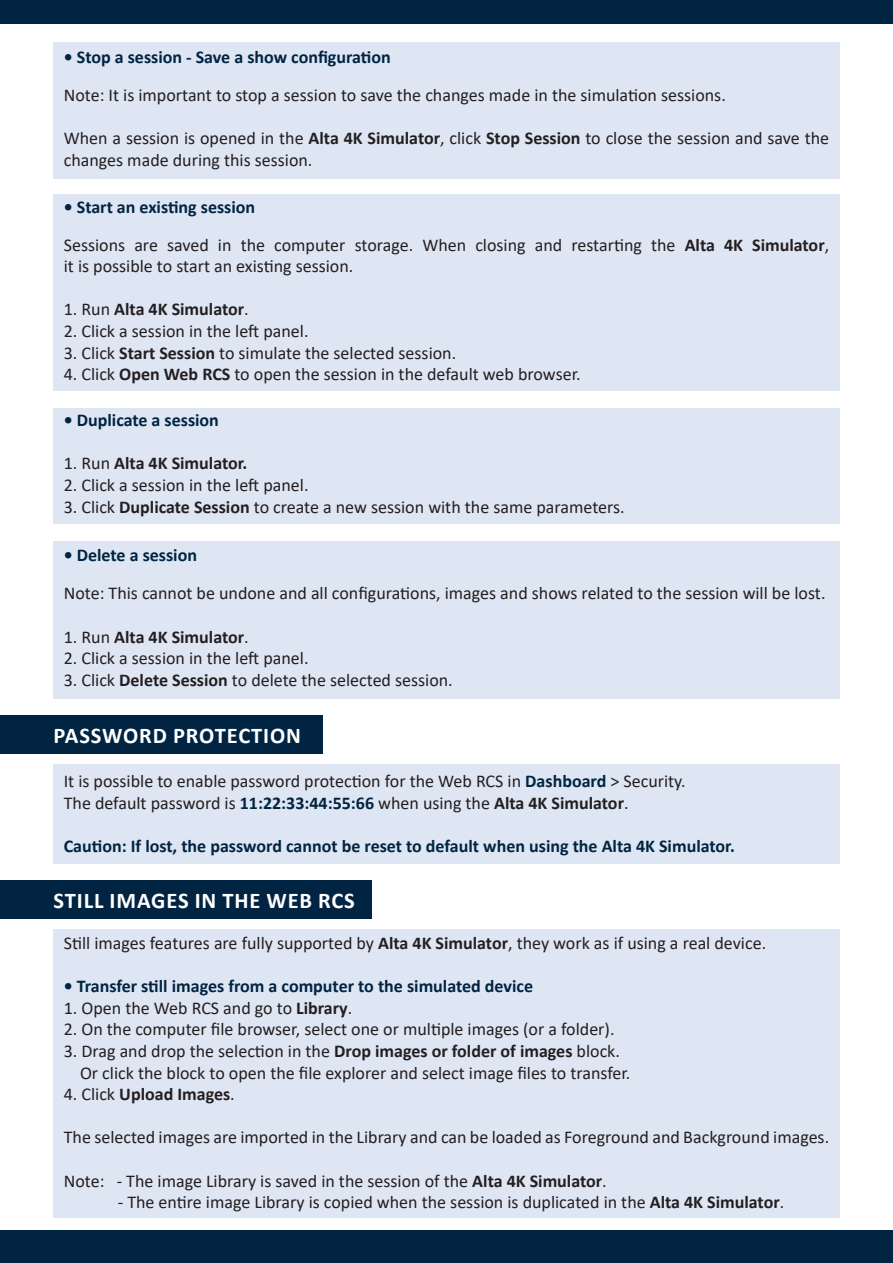
<style>
.page{position:relative;width:893px;height:1263px;background:#fff}
.page>*{position:absolute;margin:0;border:0;box-sizing:border-box;transform-origin:0 0}
.t1{font:700 22.5px "Calibri";letter-spacing:.04em;color:#fff}
.calibri-noir-12{font:18px/21.6px "Calibri";color:#231f20}
.calibri-noir-12-2{font:700 18px "Calibri";color:#002442}
.calibri-noir-12-3{font:700 18px "Calibri";color:#231f20}
.s1{font-weight:700}
.s2{font-weight:400}
.s3{font-weight:700;color:#002442}
</style>
<div class="page">
<div style="left:0;top:0;width:893px;height:24px;background:#002442"></div>
<div style="left:0;top:1231px;width:893px;height:32px;background:#002442"></div>
<div style="left:54px;top:929px;width:786px;height:289px;background:#dee5f3"></div>
<div style="left:53px;top:195px;width:787px;height:196px;background:#dee5f3"></div>
<div style="left:53px;top:43px;width:787px;height:136px;background:#dee5f3"></div>
<div style="left:53px;top:541px;width:787px;height:158px;background:#dee5f3"></div>
<div style="left:53px;top:408px;width:787px;height:116px;background:#dee5f3"></div>
<div style="left:0;top:881px;width:371px;height:38px;background:#002442"></div>
<div style="left:54px;top:764px;width:786px;height:100px;background:#dee5f3"></div>
<div style="left:0;top:715px;width:322px;height:38px;background:#002442"></div>
<p class="calibri-noir-12-2" style="left:64px;top:44px;width:328px">• Stop a session - Save a show configuration</p>
<p class="calibri-noir-12" style="left:64px;top:83px;width:664px">Note: It is important to stop a session to save the changes made in the simulation sessions.</p>
<p class="calibri-noir-12" style="left:64px;top:127px;width:767px">When a session is opened in the <span class="s1">Alta 4K Simulator</span>, click <span class="s1">Stop Session</span> to close the session and save the changes made during this session.</p>
<p class="calibri-noir-12-2" style="left:64px;top:194px;width:193px">• Start an existing session</p>
<p class="calibri-noir-12" style="left:64px;top:233px;width:767px">Sessions are saved in the computer storage. When closing and restarting the <span class="s1">Alta 4K Simulator</span>,</p>
<p class="calibri-noir-12" style="left:64px;top:255px;width:291px">it is possible to start an existing session.</p>
<p class="calibri-noir-12-3" style="left:64px;top:297px;width:186px"><span class="s2">1. Run</span> Alta 4K Simulator<span class="s2">.</span></p>
<p class="calibri-noir-12" style="left:64px;top:320px;width:246px">2. Click a session in the left panel.</p>
<p class="calibri-noir-12" style="left:64px;top:341px;width:394px">3. Click <span class="s1">Start Session</span> to simulate the selected session.</p>
<p class="calibri-noir-12" style="left:64px;top:363px;width:518px">4. Click <span class="s1">Open Web RCS</span> to open the session in the default web browser.</p>
<p class="calibri-noir-12-2" style="left:64px;top:408px;width:157px">• Duplicate a session</p>
<p class="calibri-noir-12-3" style="left:64px;top:451px;width:185px"><span class="s2">1. Run</span> Alta 4K Simulator.</p>
<p class="calibri-noir-12" style="left:64px;top:474px;width:246px">2. Click a session in the left panel.</p>
<p class="calibri-noir-12" style="left:64px;top:495px;width:562px">3. Click <span class="s1">Duplicate Session</span> to create a new session with the same parameters.</p>
<p class="calibri-noir-12-2" style="left:64px;top:542px;width:135px">• Delete a session</p>
<p class="calibri-noir-12" style="left:64px;top:582px;width:763px">Note: This cannot be undone and all configurations, images and shows related to the session will be lost.</p>
<p class="calibri-noir-12-3" style="left:64px;top:624px;width:186px"><span class="s2">1. Run</span> Alta 4K Simulator<span class="s2">.</span></p>
<p class="calibri-noir-12" style="left:64px;top:647px;width:246px">2. Click a session in the left panel.</p>
<p class="calibri-noir-12" style="left:64px;top:668px;width:391px">3. Click <span class="s1">Delete Session</span> to delete the selected session.</p>
<p class="t1" style="left:54px;top:719px;width:249px">PASSWORD PROTECTION</p>
<p class="calibri-noir-12" style="left:64px;top:770px;width:623px">It is possible to enable password protection for the Web RCS in <span class="s3">Dashboard</span> &gt; Security.</p>
<p class="calibri-noir-12" style="left:64px;top:792px;width:566px">The default password is <span class="s3">11:22:33:44:55:66</span> when using the <span class="s1">Alta 4K Simulator</span>.</p>
<p class="calibri-noir-12-2" style="left:64px;top:833px;width:672px">Caution: If lost, the password cannot be reset to default when using the Alta 4K Simulator.</p>
<p class="t1" style="left:54px;top:885px;width:303px">STILL IMAGES IN THE WEB RCS</p>
<p class="calibri-noir-12" style="left:64px;top:932px;width:704px">Still images features are fully supported by <span class="s1">Alta 4K Simulator</span>, they work as if using a real device.</p>
<p class="calibri-noir-12-2" style="left:64px;top:973px;width:471px">• Transfer still images from a computer to the simulated device</p>
<p class="calibri-noir-12" style="left:64px;top:996px;width:290px">1. Open the Web RCS and go to <span class="s1">Library</span>.</p>
<p class="calibri-noir-12" style="left:64px;top:1018px;width:552px">2. On the computer file browser, select one or multiple images (or a folder).</p>
<p class="calibri-noir-12" style="left:64px;top:1040px;width:558px">3. Drag and drop the selection in the <span class="s1">Drop images or folder of images</span> block.</p>
<p class="calibri-noir-12" style="left:80px;top:1061px;width:552px">Or click the block to open the file explorer and select image files to transfer.</p>
<p class="calibri-noir-12-3" style="left:64px;top:1081px;width:173px"><span class="s2">4. Click</span> Upload Images<span class="s2">.</span></p>
<p class="calibri-noir-12" style="left:64px;top:1126px;width:767px">The selected images are imported in the Library and can be loaded as Foreground and Background images.</p>
<p class="calibri-noir-12" style="left:64px;top:1169px;width:544px">Note: - The image Library is saved in the session of the <span class="s1">Alta 4K Simulator</span>.</p>
<p class="calibri-noir-12" style="left:118px;top:1191px;width:668px">- The entire image Library is copied when the session is duplicated in the <span class="s1">Alta 4K Simulator</span>.</p>
</div>
